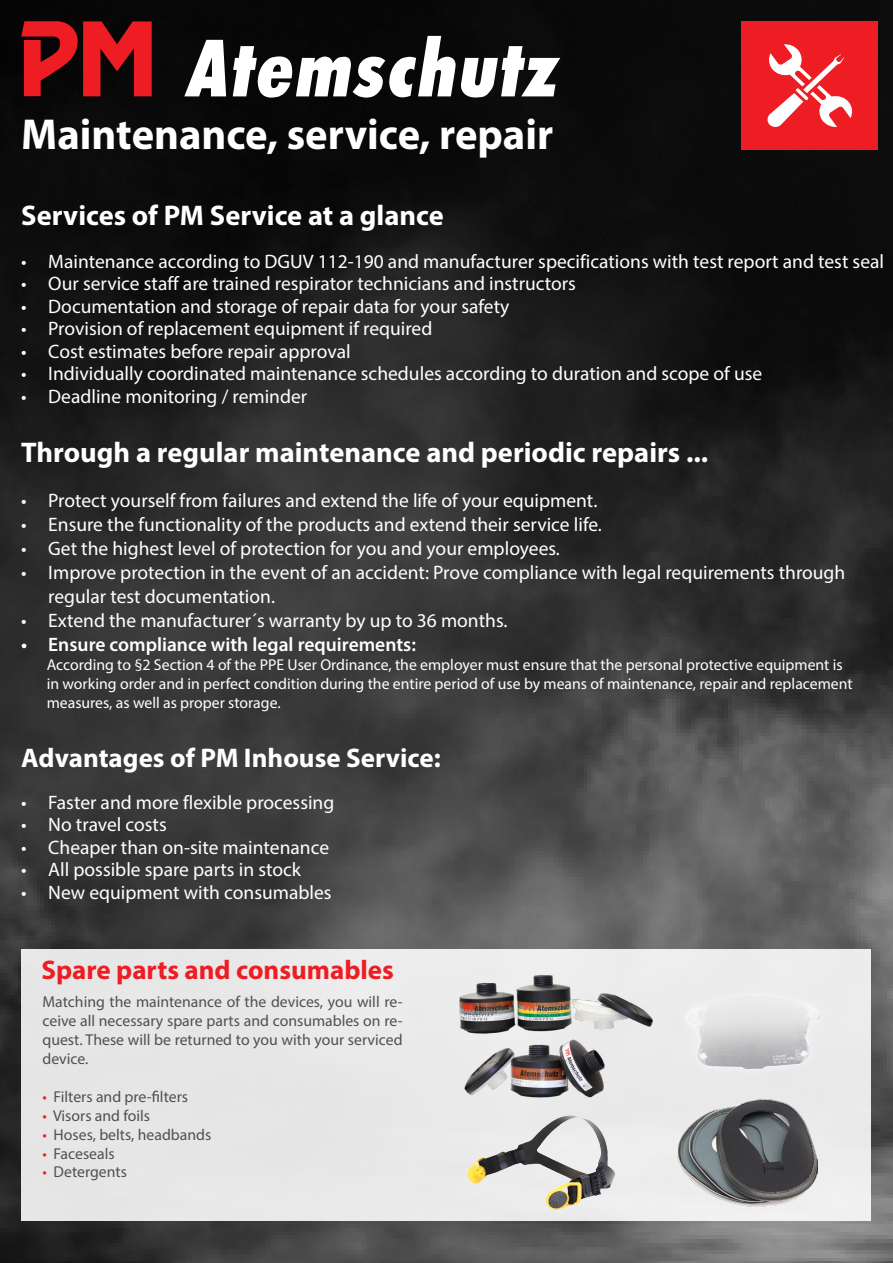
<style>
.page{position:relative;width:893px;height:1263px;background:#fff}
.page>*{position:absolute;margin:0;border:0;box-sizing:border-box;transform-origin:0 0}
.t1{font:700 43.5px "Myriad Pro";color:#fff}
.t2{font:700 28.5px "Myriad Pro";color:#fff}
.t3{font:700 27px "Myriad Pro";color:#fff}
.t4{font:700 27px "Myriad Pro";color:#ee1d23}
.t5{font:19.5px/24px "Myriad Pro";color:#fff}
.t6{font:600 19.5px "Myriad Pro";color:#fff}
.t7{font:15.75px/18.9px "Myriad Pro";color:#fff}
.t8{font:15.75px/18.9px "Myriad Pro";color:#505050;text-align:justify}
.s1{color:#ee1d23}
</style>
<div class="page">
<img style="left:0;top:0;width:893px;height:1263px">
<div style="left:741px;top:21px;width:136px;height:129px;background:#ee1d23"></div>
<svg style="left:767px;top:44px;width:86px;height:83px"></svg>
<div style="left:21px;top:949px;width:850px;height:272px;background:#e8e8e8"></div>
<img style="left:459px;top:975px;width:194px;height:123px">
<img style="left:467px;top:1115px;width:148px;height:95px">
<img style="left:677px;top:1099px;width:141px;height:108px">
<img style="left:685px;top:996px;width:135px;height:74px">
<svg style="left:184px;top:40px;width:42px;height:56px"></svg>
<svg style="left:233px;top:36px;width:327px;height:62px"></svg>
<svg style="left:21px;top:21px;width:131px;height:75px;background:#941418"></svg>
<p class="t1" style="left:21px;top:106px;width:534px">Maintenance, service, repair</p>
<p class="t2" style="left:21px;top:197px;width:424px">Services of PM Service at a glance</p>
<p class="t5" style="left:21px;top:249px;width:864px">• Maintenance according to DGUV 112-190 and manufacturer specifications with test report and test seal</p>
<p class="t5" style="left:21px;top:271px;width:556px">• Our service staff are trained respirator technicians and instructors</p>
<p class="t5" style="left:21px;top:294px;width:490px">• Documentation and storage of repair data for your safety</p>
<p class="t5" style="left:21px;top:316px;width:413px">• Provision of replacement equipment if required</p>
<p class="t5" style="left:21px;top:339px;width:331px">• Cost estimates before repair approval</p>
<p class="t5" style="left:21px;top:361px;width:742px">• Individually coordinated maintenance schedules according to duration and scope of use</p>
<p class="t5" style="left:21px;top:384px;width:287px">• Deadline monitoring / reminder</p>
<p class="t2" style="left:21px;top:434px;width:689px">Through a regular maintenance and periodic repairs ...</p>
<p class="t5" style="left:21px;top:488px;width:578px">• Protect yourself from failures and extend the life of your equipment.</p>
<p class="t5" style="left:21px;top:512px;width:582px">• Ensure the functionality of the products and extend their service life.</p>
<p class="t5" style="left:21px;top:536px;width:540px">• Get the highest level of protection for you and your employees.</p>
<p class="t5" style="left:48px;top:560px;width:799px;text-indent:-27px">• Improve protection in the event of an accident: Prove compliance with legal requirements through regular test documentation.</p>
<p class="t5" style="left:21px;top:608px;width:488px">• Extend the manufacturer´s warranty by up to 36 months.</p>
<p class="t6" style="left:21px;top:632px;width:396px">• Ensure compliance with legal requirements:</p>
<p class="t7" style="left:47px;top:655px;width:807px">According to §2 Section 4 of the PPE User Ordinance, the employer must ensure that the personal protective equipment is in working order and in perfect condition during the entire period of use by means of maintenance, repair and replacement measures, as well as proper storage.</p>
<p class="t3" style="left:21px;top:740px;width:421px">Advantages of PM Inhouse Service:</p>
<p class="t5" style="left:21px;top:790px;width:315px">• Faster and more flexible processing</p>
<p class="t5" style="left:21px;top:812px;width:147px">• No travel costs</p>
<p class="t5" style="left:21px;top:835px;width:309px">• Cheaper than on-site maintenance</p>
<p class="t5" style="left:21px;top:857px;width:281px">• All possible spare parts in stock</p>
<p class="t5" style="left:21px;top:880px;width:312px">• New equipment with consumables</p>
<p class="t4" style="left:41px;top:953px;width:354px">Spare parts and consumables</p>
<p class="t8" style="left:43px;top:992px;width:362px">Matching the maintenance of the devices, you will re&shy;ceive all necessary spare parts and consumables on re&shy;quest. These will be returned to you with your serviced device.</p>
<p class="t8" style="left:43px;top:1087px;width:147px"><span class="s1">•</span> Filters and pre-filters</p>
<p class="t8" style="left:43px;top:1106px;width:109px"><span class="s1">•</span> Visors and foils</p>
<p class="t8" style="left:43px;top:1125px;width:170px"><span class="s1">•</span> Hoses, belts, headbands</p>
<p class="t8" style="left:43px;top:1143px;width:74px"><span class="s1">•</span> Faceseals</p>
<p class="t8" style="left:43px;top:1162px;width:86px"><span class="s1">•</span> Detergents</p>
</div>
